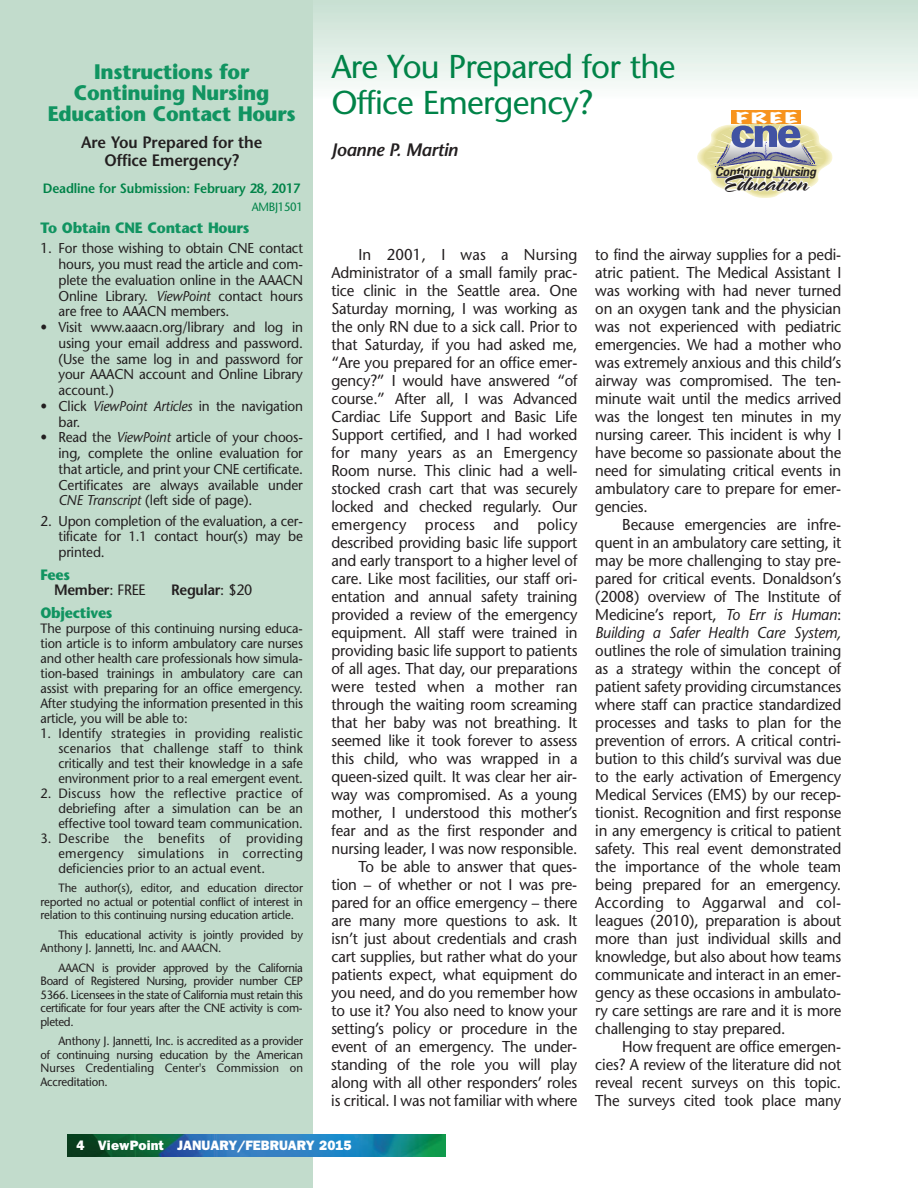
<style>
.page{position:relative;width:918px;height:1188px;background:#fff}
.page>*{position:absolute;margin:0;border:0;box-sizing:border-box;transform-origin:0 0}
.t1{font:33px/36px "Stone Sans";letter-spacing:-.025em;color:#008348}
.t2{font:23.4px "Spring";letter-spacing:-.025em;color:#231f20;scale:1.11 1}
.t3{font:700 21px/21px "Stone Sans";letter-spacing:-.015em;color:#119461;text-align:center;scale:.95 1}
.t4{font:italic 600 18px "Stone Sans";letter-spacing:-.025em;color:#231f20}
.t5{font:600 16.5px/18px "Stone Sans";letter-spacing:-.01em;color:#231f20;text-align:center;scale:.95 1}
.t6{font:15.75px/18px "Stone Sans";letter-spacing:-.01em;color:#231f20;text-align:justify;scale:.95 1}
.t7{font:700 15px "Stone Sans";letter-spacing:-.015em;color:#119461;scale:.95 1}
.t8{font:600 15px/15.8px "Stone Sans";letter-spacing:-.015em;color:#231f20;scale:.95 1}
.t9{font:14.25px/15.8px "Stone Sans";letter-spacing:-.01em;color:#231f20;text-align:justify;scale:.95 1}
.t10{font:13.5px/15px "Stone Sans";letter-spacing:-.005em;color:#231f20;text-align:justify;scale:.95 1}
.t11{font:600 13.5px "Stone Sans";letter-spacing:-.01em;color:#008348;scale:.95 1}
.t12{font:900 13.5px "Franklin Gothic Black S Si";color:#fff}
.t13{font:expanded 13.35px "Marker Felt";color:#fff;scale:2 1}
.t14{font:italic 700 12.6px "Univers";letter-spacing:-.025em;color:#231f20;scale:.9 1}
.t15{font:12px/13.5px "Stone Sans";letter-spacing:-.015em;color:#231f20;text-align:justify;scale:.95 1}
.t16{font:12px "Stone Sans";letter-spacing:-.03em;color:#008348;scale:.95 1}
.s1{font-style:italic}
.s2{font-size:13.5px}
.s3{font-weight:700;color:#119461}
.s4{font-weight:400}
</style>
<div class="page">
<div style="left:0;top:0;width:918px;height:99px;background:linear-gradient(to bottom,#c7dfd1,#fbfefc)"></div>
<div style="left:0;top:0;width:314px;height:1188px;background:#c2dccc"></div>
<img style="left:68px;top:1134px;width:378px;height:22px">
<svg style="left:697px;top:116px;width:135px;height:82px"></svg>
<div style="left:731px;top:111px;width:69px;height:13px;background:#f7931d"></div>
<h3 class="t3" style="left:48px;top:63px;width:263px">Instructions for<br>Continuing Nursing<br>Education Contact Hours</h3>
<p class="t5" style="left:81px;top:135px;width:192px">Are You Prepared for the<br>Office Emergency?</p>
<p class="t11" style="left:43px;top:183px;width:273px">Deadline for Submission: February 28, 2017</p>
<p class="t16" style="left:252px;top:202px;width:55px">AMBJ1501</p>
<p class="t7" style="left:41px;top:222px;width:222px">To Obtain CNE Contact Hours</p>
<p class="t9" style="left:59px;top:242px;width:259px;text-indent:-18px">1. For those wishing to obtain CNE contact hours, you must read the article and com&shy;plete the evaluation online in the AAACN Online Library. <span class="s1">ViewPoint</span> contact hours are free to AAACN members.</p>
<p class="t9" style="left:59px;top:321px;width:259px;text-indent:-18px">• Visit www.aaacn.org/library and log in using your email address and password. (Use the same log in and password for your AAACN account and Online Library account.)</p>
<p class="t9" style="left:59px;top:399px;width:259px;text-indent:-18px">• Click <span class="s1">ViewPoint Articles</span> in the navigation bar.</p>
<p class="t9" style="left:59px;top:431px;width:259px;text-indent:-18px">• Read the <span class="s1">ViewPoint</span> article of your choos&shy;ing, complete the online evaluation for that article, and print your CNE certificate.<br>Certificates are always available under <span class="s1">CNE Transcript</span> (left side of page).</p>
<p class="t9" style="left:59px;top:514px;width:259px;text-indent:-18px">2. Upon completion of the evaluation, a cer&shy;tificate for <span class="s2">1.1</span> contact hour(s) may be printed.</p>
<p class="t8" style="left:54px;top:568px;width:98px;text-indent:-14px"><span class="s3">Fees<br></span>Member<span class="s4">: FREE</span></p>
<p class="t8" style="left:171px;top:584px;width:87px">Regular<span class="s4">: $20</span></p>
<p class="t7" style="left:41px;top:607px;width:77px">Objectives</p>
<p class="t10" style="left:40px;top:622px;width:278px">The purpose of this continuing nursing educa&shy;tion article is to inform ambulatory care nurses and other health care professionals how simula&shy;tion-based trainings in ambulatory care can assist with preparing for an office emergency.<br>After studying the information presented in this article, you will be able to:</p>
<p class="t10" style="left:58px;top:727px;width:259px;text-indent:-18px">1. Identify strategies in providing realistic scenarios that challenge staff to think critically and test their knowledge in a safe environment prior to a real emergent event.</p>
<p class="t10" style="left:58px;top:787px;width:259px;text-indent:-18px">2. Discuss how the reflective practice of debriefing after a simulation can be an effective tool toward team communication.</p>
<p class="t10" style="left:59px;top:832px;width:259px;text-indent:-18px">3. Describe the benefits of providing emergency simulations in correcting deficiencies prior to an actual event.</p>
<p class="t15" style="left:40px;top:883px;width:278px;text-indent:18px">The author(s), editor, and education director reported no actual or potential conflict of interest in relation to this continuing nursing education article.</p>
<p class="t15" style="left:41px;top:929px;width:278px;text-indent:18px">This educational activity is jointly provided by<br>Anthony J. Jannetti, Inc. and AAACN.</p>
<p class="t15" style="left:41px;top:962px;width:278px;text-indent:18px">AAACN is provider approved by the California Board of Registered Nursing, provider number CEP 5366. Licensees in the state of California must retain this certificate for four years after the CNE activity is com&shy;pleted.</p>
<p class="t15" style="left:41px;top:1036px;width:278px;text-indent:18px">Anthony J. Jannetti, Inc. is accredited as a provider of continuing nursing education by the American Nurses Credentialing Center's Commission on Accreditation.</p>
<h1 class="t1" style="left:332px;top:52px;width:346px">Are You Prepared for the<br>Office Emergency?</h1>
<p class="t4" style="left:332px;top:143px;width:128px">Joanne P. Martin</p>
<p class="t13" style="left:736px;top:108px;width:32px">FREE</p>
<p class="t14" style="left:715px;top:167px;width:114px">Continuing Nursing</p>
<h2 class="t2" style="left:722px;top:168px;width:80px">Education</h2>
<p class="t6" style="left:331px;top:247px;width:261px;text-align:right">In 2001, I was a Nursing Administrator of a small family prac&shy;tice clinic in the Seattle area. One Saturday morning, I was working as the only RN due to a sick call. Prior to that Saturday, if you had asked me, “Are you prepared for an office emer&shy;gency?” I would have answered “of course.” After all, I was Advanced Cardiac Life Support and Basic Life Support certified, and I had worked for many years as an Emergency Room nurse. This clinic had a well&shy;stocked crash cart that was securely locked and checked regularly. Our emergency process and policy described providing basic life support and early transport to a higher level of care. Like most facilities, our staff ori&shy;entation and annual safety training provided a review of the emergency equipment. All staff were trained in providing basic life support to patients of all ages. That day, our preparations were tested when a mother ran through the waiting room screaming that her baby was not breathing. It seemed like it took forever to assess this child, who was wrapped in a queen-sized quilt. It was clear her air&shy;way was compromised. As a young mother, I understood this mother’s fear and as the first responder and nursing leader, I was now responsible.<br>To be able to answer that ques&shy;tion – of whether or not I was pre&shy;pared for an office emergency – there are many more questions to ask. It isn’t just about credentials and crash cart supplies, but rather what do your patients expect, what equipment do you need, and do you remember how to use it? You also need to know your setting’s policy or procedure in the event of an emergency. The under&shy;standing of the role you will play along with all other responders’ roles is critical. I was not familiar with where</p>
<p class="t6" style="left:595px;top:247px;width:260px">to find the airway supplies for a pedi&shy;atric patient. The Medical Assistant I was working with had never turned on an oxygen tank and the physician was not experienced with pediatric emergencies. We had a mother who was extremely anxious and this child’s airway was compromised. The ten&shy;minute wait until the medics arrived was the longest ten minutes in my nursing career. This incident is why I have become so passionate about the need for simulating critical events in ambulatory care to prepare for emer&shy;gencies.</p>
<p class="t6" style="left:595px;top:517px;width:260px;text-indent:27px">Because emergencies are infre&shy;quent in an ambulatory care setting, it may be more challenging to stay pre&shy;pared for critical events. Donaldson’s (2008) overview of The Institute of Medicine’s report, <span class="s1">To Err is Human</span>:<br><span class="s1">Building a Safer Health Care System,</span></p>
<p class="t6" style="left:595px;top:643px;width:260px">outlines the role of simulation training as a strategy within the concept of patient safety providing circumstances where staff can practice standardized processes and tasks to plan for the prevention of errors. A critical contri&shy;bution to this child’s survival was due to the early activation of Emergency Medical Services (EMS) by our recep&shy;tionist. Recognition and first response in any emergency is critical to patient safety. This real event demonstrated the importance of the whole team being prepared for an emergency.<br>According to Aggarwal and col&shy;leagues (2010), preparation is about more than just individual skills and knowledge, but also about how teams communicate and interact in an emer&shy;gency as these occasions in ambulato&shy;ry care settings are rare and it is more challenging to stay prepared.</p>
<p class="t6" style="left:595px;top:1039px;width:260px;text-indent:27px">How frequent are office emergen&shy;cies? A review of the literature did not reveal recent surveys on this topic.<br>The surveys cited took place many</p>
<p class="t12" style="left:76px;top:1141px;width:277px">4 ViewPoint JANUARY/FEBRUARY 2015</p>
</div>
